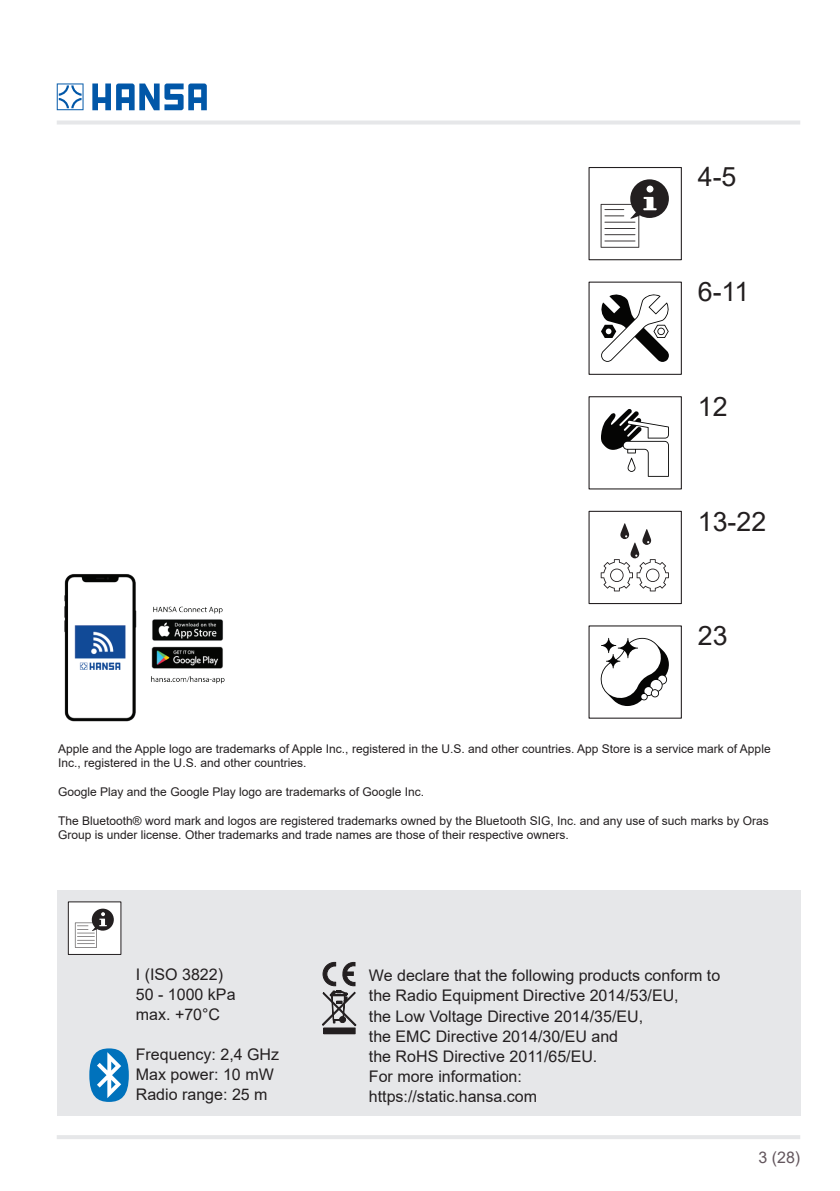
<style>
.page{position:relative;width:840px;height:1191px;background:#fff}
.page>*{position:absolute;margin:0;border:0;box-sizing:border-box;transform-origin:0 0}
.t1{font:26.8px "Arial";color:#231f20}
.t2{font:16px/20px "Arial";color:#231f20}
.t3{font:16px "Arial";color:#63565d}
.t4{font:12px/14.4px "Arial";color:#231f20}
</style>
<div class="page">
<hr style="left:57px;top:120px;width:742px;height:4px;background:#e6e7e9">
<hr style="left:57px;top:1135px;width:742px;height:4px;background:#e6e7e9">
<svg style="left:600px;top:638px;width:68px;height:68px"></svg>
<svg style="left:601px;top:294px;width:68px;height:68px"></svg>
<div style="left:588px;top:511px;width:93px;height:93px;border:1px solid #231f20"></div>
<svg style="left:600px;top:523px;width:68px;height:68px"></svg>
<svg style="left:601px;top:409px;width:67px;height:68px"></svg>
<div style="left:588px;top:167px;width:93px;height:93px;border:1px solid #231f20"></div>
<svg style="left:600px;top:179px;width:68px;height:69px"></svg>
<svg style="left:57px;top:83px;width:26px;height:27px"></svg>
<svg style="left:92px;top:83px;width:115px;height:27px"></svg>
<img style="left:151px;top:606px;width:74px;height:78px">
<img style="left:64px;top:574px;width:73px;height:148px">
<div style="left:57px;top:890px;width:742px;height:225px;background:#e6e7e9"></div>
<div style="left:68px;top:902px;width:53px;height:52px;background:#fff"></div>
<svg style="left:75px;top:908px;width:39px;height:39px"></svg>
<svg style="left:89px;top:1048px;width:40px;height:54px"></svg>
<div style="left:323px;top:1028px;width:32px;height:5px;background:#231f20"></div>
<div style="left:323px;top:1028px;width:32px;height:6px;border:1px solid #231f20"></div>
<svg style="left:322px;top:962px;width:34px;height:64px"></svg>
<h1 class="t1" style="left:697px;top:158px;width:40px">4-5</h1>
<h1 class="t1" style="left:697px;top:273px;width:53px">6-11</h1>
<h1 class="t1" style="left:697px;top:388px;width:31px">12</h1>
<h1 class="t1" style="left:697px;top:503px;width:70px">13-22</h1>
<h1 class="t1" style="left:697px;top:617px;width:31px">23</h1>
<p class="t4" style="left:58px;top:741px;width:713px">Apple and the Apple logo are trademarks of Apple Inc., registered in the U.S. and other countries. App Store is a service mark of Apple<br>Inc., registered in the U.S. and other countries.</p>
<p class="t4" style="left:58px;top:784px;width:367px">Google Play and the Google Play logo are trademarks of Google Inc.</p>
<p class="t4" style="left:58px;top:813px;width:711px">The Bluetooth® word mark and logos are registered trademarks owned by the Bluetooth SIG, Inc. and any use of such marks by Oras<br>Group is under license. Other trademarks and trade names are those of their respective owners.</p>
<h2 class="t2" style="left:136px;top:964px;width:101px">I (ISO 3822)<br>50 - 1000 kPa max. +70°C</h2>
<h2 class="t2" style="left:136px;top:1044px;width:145px">Frequency: 2,4 GHz<br>Max power: 10 mW<br>Radio range: 25 m</h2>
<p class="t2" style="left:368px;top:965px;width:352px">We declare that the following products conform to the Radio Equipment Directive 2014/53/EU,<br>the Low Voltage Directive 2014/35/EU,<br>the EMC Directive 2014/30/EU and<br>the RoHS Directive 2011/65/EU.<br>For more information:<br>https://static.hansa.com</p>
<h2 class="t3" style="left:758px;top:1146px;width:43px">3 (28)</h2>
</div>
